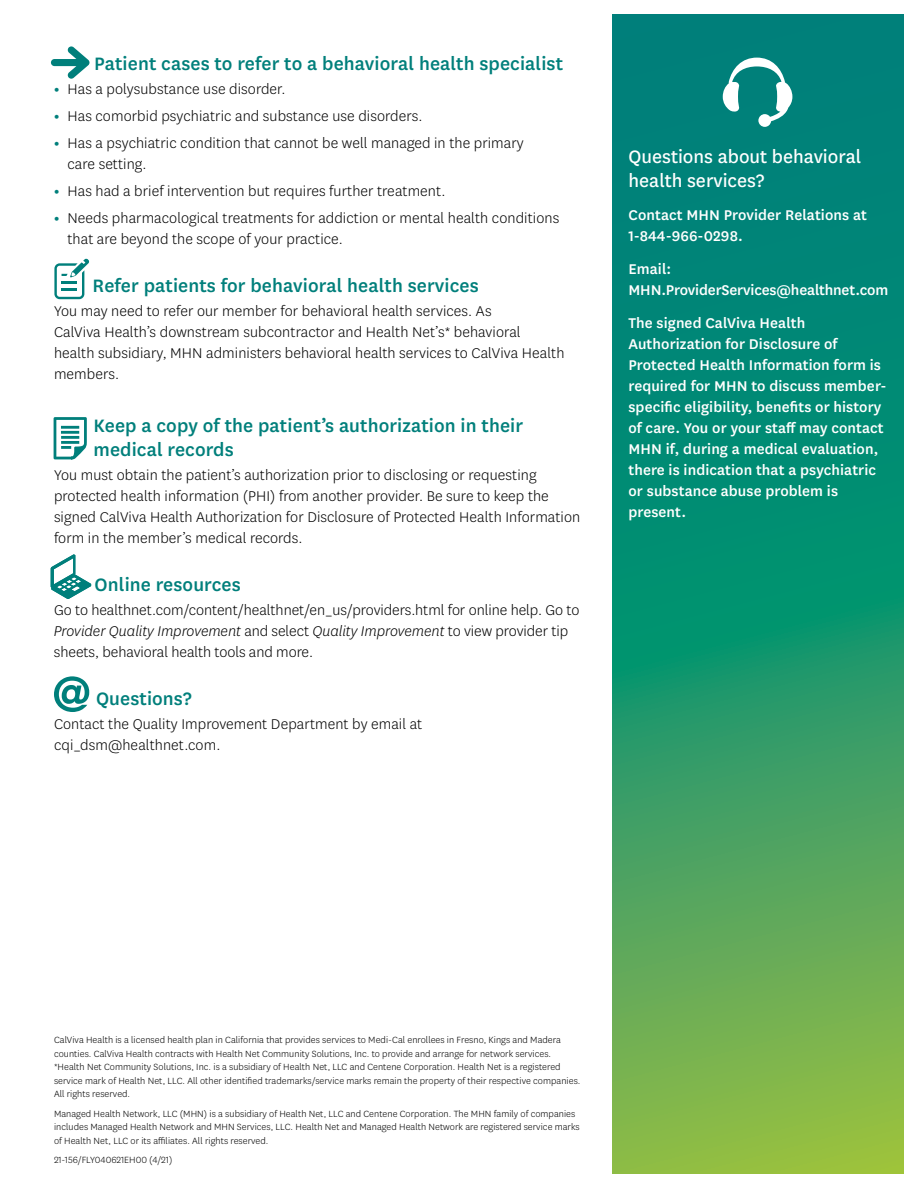
<style>
.page{position:relative;width:918px;height:1188px;background:#fff}
.page>*{position:absolute;margin:0;border:0;box-sizing:border-box;transform-origin:0 0}
.t1{font:500 21px/24px "Centene Sans";letter-spacing:.005em;color:#007f7b}
.t2{font:21px/24px "Centene Sans";color:#fff}
.t3{font:300 16.5px/21px "Centene Sans";letter-spacing:.005em;color:#000}
.t4{font:500 16.5px/21px "Centene Sans";letter-spacing:.005em;color:#fff}
.t5{font:300 10.5px/13.5px "Centene Sans";letter-spacing:.005em;color:#000}
.s1{font-weight:700;color:#007f7b}
.s2{font-style:italic}
</style>
<div class="page">
<svg style="left:612px;top:14px;width:292px;height:1160px;background:#299769"></svg>
<svg style="left:723px;top:58px;width:69px;height:69px"></svg>
<svg style="left:51px;top:46px;width:39px;height:33px"></svg>
<svg style="left:54px;top:258px;width:36px;height:41px"></svg>
<svg style="left:54px;top:417px;width:33px;height:42px"></svg>
<svg style="left:51px;top:554px;width:40px;height:45px"></svg>
<svg style="left:54px;top:676px;width:35px;height:36px"></svg>
<h3 class="t1" style="left:94px;top:50px;width:471px">Patient cases to refer to a behavioral health specialist</h3>
<p class="t3" style="left:54px;top:78px;width:233px"><span class="s1">•</span> Has a polysubstance use disorder.</p>
<p class="t3" style="left:54px;top:105px;width:370px"><span class="s1">•</span> Has comorbid psychiatric and substance use disorders.</p>
<p class="t3" style="left:67px;top:132px;width:458px;text-indent:-13px"><span class="s1">•</span> Has a psychiatric condition that cannot be well managed in the primary care setting.</p>
<p class="t3" style="left:54px;top:180px;width:393px"><span class="s1">•</span> Has had a brief intervention but requires further treatment.</p>
<p class="t3" style="left:67px;top:207px;width:493px;text-indent:-13px"><span class="s1">•</span> Needs pharmacological treatments for addiction or mental health conditions that are beyond the scope of your practice.</p>
<h3 class="t1" style="left:93px;top:272px;width:388px">Refer patients for behavioral health services</h3>
<p class="t3" style="left:54px;top:300px;width:512px">You may need to refer our member for behavioral health services. As<br>CalViva Health’s downstream subcontractor and Health Net’s* behavioral health subsidiary, MHN administers behavioral health services to CalViva Health members.</p>
<h3 class="t1" style="left:94px;top:412px;width:431px">Keep a copy of the patient’s authorization in their medical records</h3>
<p class="t3" style="left:54px;top:464px;width:528px">You must obtain the patient’s authorization prior to disclosing or requesting protected health information (PHI) from another provider. Be sure to keep the signed CalViva Health Authorization for Disclosure of Protected Health Information form in the member’s medical records.</p>
<h3 class="t1" style="left:95px;top:571px;width:148px">Online resources</h3>
<p class="t3" style="left:54px;top:599px;width:527px">Go to healthnet.com/content/healthnet/en_us/providers.html for online help. Go to<br><span class="s2">Provider Quality Improvement</span> and select <span class="s2">Quality Improvement</span> to view provider tip sheets, behavioral health tools and more.</p>
<h3 class="t1" style="left:96px;top:685px;width:97px">Questions?</h3>
<p class="t3" style="left:54px;top:713px;width:370px">Contact the Quality Improvement Department by email at cqi_dsm@healthnet.com.</p>
<h3 class="t2" style="left:628px;top:143px;width:234px">Questions about behavioral health services?</h3>
<p class="t4" style="left:628px;top:203px;width:240px">Contact MHN Provider Relations at<br>1-844-966-0298.</p>
<p class="t4" style="left:628px;top:257px;width:261px">Email:<br>MHN.ProviderServices@healthnet.com</p>
<p class="t4" style="left:628px;top:311px;width:260px">The signed CalViva Health<br>Authorization for Disclosure of<br>Protected Health Information form is required for MHN to discuss member&shy;specific eligibility, benefits or history of care. You or your staff may contact<br>MHN if, during a medical evaluation, there is indication that a psychiatric or substance abuse problem is present.</p>
<p class="t5" style="left:54px;top:1033px;width:508px">CalViva Health is a licensed health plan in California that provides services to Medi-Cal enrollees in Fresno, Kings and Madera counties. CalViva Health contracts with Health Net Community Solutions, Inc. to provide and arrange for network services.</p>
<p class="t5" style="left:54px;top:1060px;width:528px">*Health Net Community Solutions, Inc. is a subsidiary of Health Net, LLC and Centene Corporation. Health Net is a registered service mark of Health Net, LLC. All other identified trademarks/service marks remain the property of their respective companies.<br>All rights reserved.</p>
<p class="t5" style="left:54px;top:1106px;width:527px">Managed Health Network, LLC (MHN) is a subsidiary of Health Net, LLC and Centene Corporation. The MHN family of companies includes Managed Health Network and MHN Services, LLC. Health Net and Managed Health Network are registered service marks of Health Net, LLC or its affiliates. All rights reserved.</p>
<p class="t5" style="left:54px;top:1153px;width:120px">21-156/FLY040621EH00 (4/21)</p>
</div>
